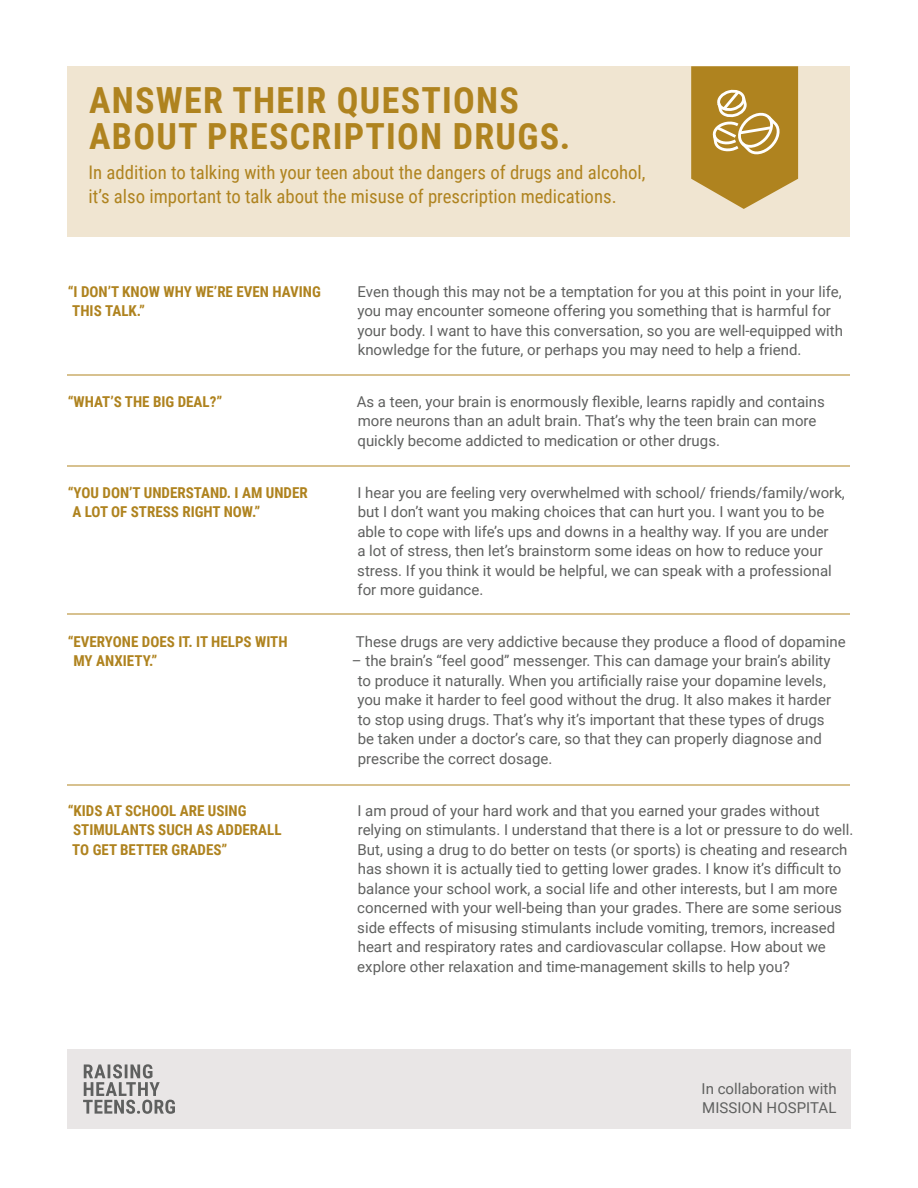
<style>
.page{position:relative;width:918px;height:1188px;background:#fff}
.page>*{position:absolute;margin:0;border:0;box-sizing:border-box;transform-origin:0 0}
.header2{font:700 36px/36px "Roboto Condensed";letter-spacing:.035em;color:#af831f}
.header2_text{font:18.75px/24px "Roboto Condensed";color:#af831f}
.text{font:15px/19.5px "Roboto";color:#5f605f}
.subhead{font:700 15px/19.5px "Roboto Condensed";color:#af831f}
</style>
<div class="page">
<div style="left:68px;top:1049px;width:783px;height:80px;background:#e9e6e6"></div>
<svg style="left:83px;top:1064px;width:92px;height:50px"></svg>
<div style="left:68px;top:66px;width:782px;height:171px;background:#f0e5d1"></div>
<hr style="left:68px;top:374px;width:782px;height:2px;background:#af831f">
<hr style="left:68px;top:465px;width:782px;height:1px;background:#af831f">
<hr style="left:68px;top:613px;width:782px;height:2px;background:#af831f">
<hr style="left:68px;top:784px;width:782px;height:2px;background:#af831f">
<svg style="left:691px;top:66px;width:107px;height:143px;background:#bc9743"></svg>
<p class="header2" style="left:89px;top:81px;width:483px">ANSWER THEIR QUESTIONS<br>ABOUT PRESCRIPTION DRUGS.</p>
<p class="header2_text" style="left:89px;top:160px;width:559px">In addition to talking with your teen about the dangers of drugs and alcohol, it’s also important to talk about the misuse of prescription medications.</p>
<p class="subhead" style="left:72px;top:281px;width:250px;text-indent:-5px">“I DON’T KNOW WHY WE’RE EVEN HAVING<br>THIS TALK.”</p>
<p class="text" style="left:357px;top:281px;width:487px">Even though this may not be a temptation for you at this point in your life, you may encounter someone offering you something that is harmful for your body. I want to have this conversation, so you are well-equipped with knowledge for the future, or perhaps you may need to help a friend.</p>
<p class="subhead" style="left:68px;top:391px;width:156px">“WHAT’S THE BIG DEAL?”</p>
<p class="text" style="left:357px;top:391px;width:470px">As a teen, your brain is enormously flexible, learns rapidly and contains more neurons than an adult brain. That’s why the teen brain can more quickly become addicted to medication or other drugs.</p>
<p class="subhead" style="left:72px;top:482px;width:237px;text-indent:-5px">“YOU DON’T UNDERSTAND. I AM UNDER<br>A LOT OF STRESS RIGHT NOW.”</p>
<p class="text" style="left:357px;top:482px;width:489px">I hear you are feeling very overwhelmed with school/ friends/family/work, but I don’t want you making choices that can hurt you. I want you to be able to cope with life’s ups and downs in a healthy way. If you are under<br>a lot of stress, then let’s brainstorm some ideas on how to reduce your stress. If you think it would be helpful, we can speak with a professional for more guidance.</p>
<p class="subhead" style="left:73px;top:631px;width:216px;text-indent:-6px">“EVERYONE DOES IT. IT HELPS WITH<br>MY ANXIETY.”</p>
<p class="text" style="left:356px;top:631px;width:491px">These drugs are very addictive because they produce a flood of dopamine</p>
<p class="text" style="left:357px;top:651px;width:475px;text-indent:-5px">– the brain’s “feel good” messenger. This can damage your brain’s ability to produce it naturally. When you artificially raise your dopamine levels, you make it harder to feel good without the drug. It also makes it harder to stop using drugs. That’s why it’s important that these types of drugs be taken under a doctor’s care, so that they can properly diagnose and prescribe the correct dosage.</p>
<p class="subhead" style="left:72px;top:800px;width:211px;text-indent:-5px">“KIDS AT SCHOOL ARE USING<br>STIMULANTS SUCH AS ADDERALL<br>TO GET BETTER GRADES”</p>
<p class="text" style="left:357px;top:800px;width:498px">I am proud of your hard work and that you earned your grades without relying on stimulants. I understand that there is a lot or pressure to do well.<br>But, using a drug to do better on tests (or sports) is cheating and research has shown it is actually tied to getting lower grades. I know it’s difficult to balance your school work, a social life and other interests, but I am more concerned with your well-being than your grades. There are some serious side effects of misusing stimulants include vomiting, tremors, increased heart and respiratory rates and cardiovascular collapse. How about we explore other relaxation and time-management skills to help you?</p>
<p class="text" style="left:702px;top:1078px;width:137px">In collaboration with<br>MISSION HOSPITAL</p>
</div>
